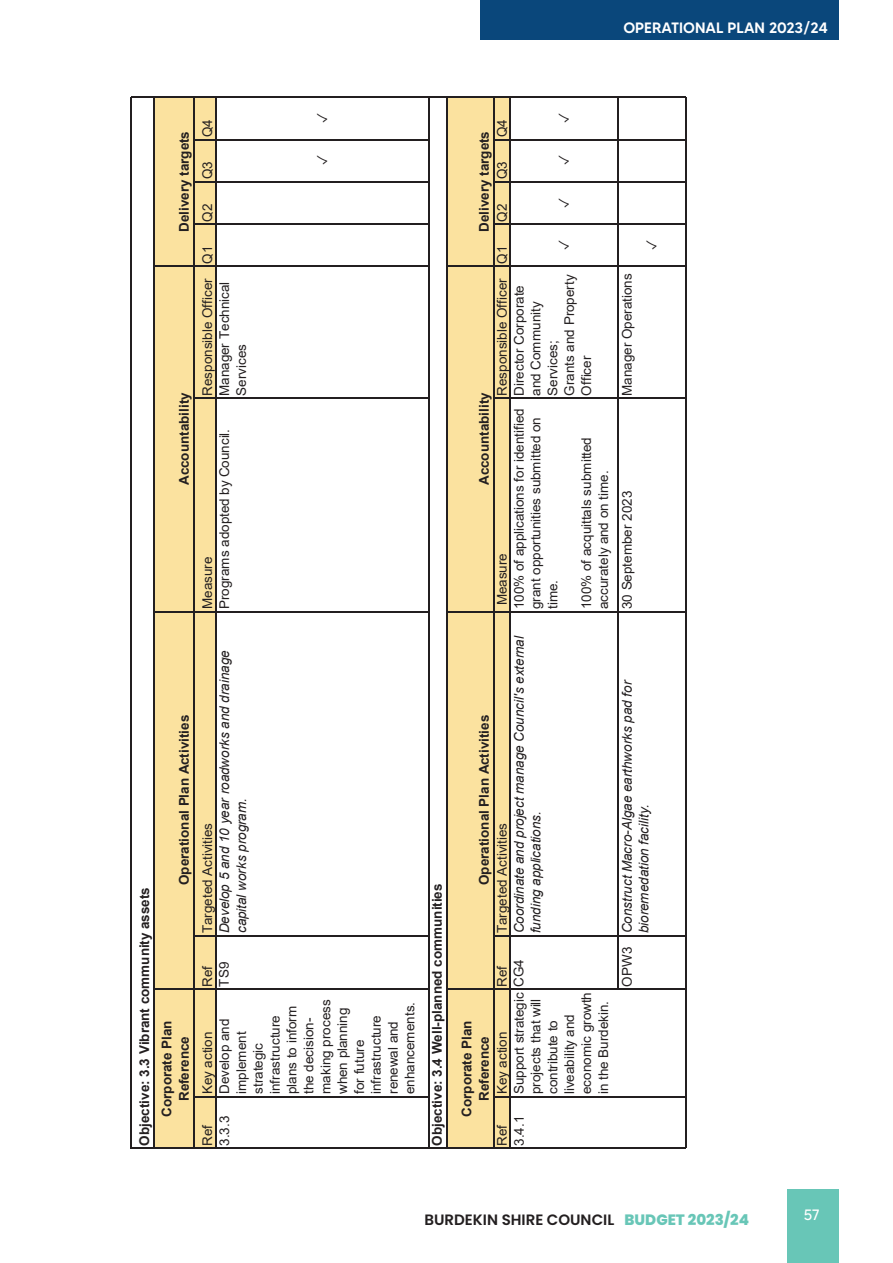
<style>
.page{position:relative;width:893px;height:1263px;background:#fff}
.page>*{position:absolute;margin:0;border:0;box-sizing:border-box;transform-origin:0 0}
.t1{font:600 15px "Poppins";color:#231f20}
.t2{font:500 15px "MADETOMMY";color:#fff}
.t3{font:15px "MADETOMMY";color:#fff}
.t4{font:13.5px/16.8px "Arial";color:#231f20}
.t5{font:700 13.5px/17.4px "Arial";color:#231f20;text-align:center}
.t6{font:italic 13.5px/16.8px "Arial";color:#231f20}
.s1{font-style:normal}
.s2{font-weight:800;color:#68c6b7}
</style>
<div class="page">
<div style="left:787px;top:1189px;width:52px;height:74px;background:#68c6b7"></div>
<div style="left:480px;top:0;width:359px;height:39px;background:#0a477b"></div>
<div style="left:154px;top:97px;width:62px;height:1051px;background:#fbe29f"></div>
<div style="left:447px;top:97px;width:63px;height:1051px;background:linear-gradient(to right,#fbe29f,#fae19e)"></div>
<hr style="left:154px;top:989px;width:276px;height:1px;background:#231f20">
<hr style="left:154px;top:611px;width:276px;height:1px;background:#231f20">
<hr style="left:154px;top:266px;width:276px;height:1px;background:#231f20">
<hr style="left:194px;top:1096px;width:236px;height:1px;background:#231f20">
<hr style="left:194px;top:935px;width:236px;height:1px;background:#231f20">
<hr style="left:194px;top:398px;width:236px;height:1px;background:#231f20">
<hr style="left:194px;top:224px;width:236px;height:1px;background:#231f20">
<hr style="left:194px;top:181px;width:236px;height:1px;background:#231f20">
<hr style="left:194px;top:139px;width:236px;height:1px;background:#231f20">
<hr style="left:130px;top:1148px;width:556px;height:1px;background:#231f20">
<hr style="left:131px;top:97px;width:555px;height:1px;background:#231f20">
<hr style="left:447px;top:989px;width:239px;height:1px;background:#231f20">
<hr style="left:447px;top:611px;width:239px;height:1px;background:#231f20">
<hr style="left:447px;top:266px;width:239px;height:1px;background:#231f20">
<hr style="left:494px;top:1096px;width:192px;height:1px;background:#231f20">
<hr style="left:494px;top:935px;width:192px;height:1px;background:#231f20">
<hr style="left:494px;top:398px;width:192px;height:1px;background:#231f20">
<hr style="left:494px;top:224px;width:192px;height:1px;background:#231f20">
<hr style="left:494px;top:181px;width:192px;height:1px;background:#231f20">
<hr style="left:494px;top:139px;width:192px;height:1px;background:#231f20">
<hr style="left:130px;top:97px;width:1px;height:1051px;background:#231f20">
<hr style="left:153px;top:97px;width:1px;height:1051px;background:#231f20">
<hr style="left:193px;top:97px;width:1px;height:1051px;background:#231f20">
<hr style="left:215px;top:97px;width:1px;height:1051px;background:#231f20">
<hr style="left:428px;top:97px;width:2px;height:1051px;background:#231f20">
<hr style="left:446px;top:97px;width:1px;height:1051px;background:#231f20">
<hr style="left:493px;top:97px;width:1px;height:1051px;background:#231f20">
<hr style="left:510px;top:97px;width:1px;height:1051px;background:#231f20">
<hr style="left:618px;top:97px;width:1px;height:892px;background:#231f20">
<hr style="left:685px;top:97px;width:1px;height:1051px;background:#231f20">
<p class="t2" style="left:623px;top:19px;width:206px">OPERATIONAL PLAN 2023/24</p>
<p class="t5" style="left:176px;top:232px;width:102px;rotate:-90deg">Delivery targets</p>
<p class="t5" style="left:176px;top:485px;width:94px;rotate:-90deg">Accountability</p>
<p class="t4" style="left:199px;top:137px;width:20px;rotate:-90deg">Q4</p>
<p class="t4" style="left:199px;top:179px;width:20px;rotate:-90deg">Q3</p>
<p class="t4" style="left:199px;top:222px;width:20px;rotate:-90deg">Q2</p>
<p class="t4" style="left:199px;top:396px;width:151px;rotate:-90deg">Responsible Officer Q1</p>
<p class="t4" style="left:216px;top:396px;width:116px;rotate:-90deg">Manager Technical<br>Services</p>
<p class="t4" style="left:216px;top:609px;width:182px;rotate:-90deg">Programs adopted by Council.</p>
<p class="t4" style="left:199px;top:609px;width:54px;rotate:-90deg">Measure</p>
<p class="t5" style="left:136px;top:1146px;width:260px;rotate:-90deg">Objective: 3.3 Vibrant community assets</p>
<p class="t5" style="left:176px;top:885px;width:172px;rotate:-90deg">Operational Plan Activities</p>
<p class="t5" style="left:158px;top:1117px;width:98px;rotate:-90deg">Corporate Plan<br>Reference</p>
<p class="t6" style="left:216px;top:933px;width:284px;rotate:-90deg">Develop 5 and 10 year roadworks and drainage capital works program.</p>
<p class="t4" style="left:199px;top:933px;width:112px;rotate:-90deg">Targeted Activities</p>
<p class="t4" style="left:216px;top:987px;width:26px;rotate:-90deg">TS9</p>
<p class="t4" style="left:199px;top:987px;width:23px;rotate:-90deg">Ref</p>
<p class="t4" style="left:216px;top:1094px;width:96px;rotate:-90deg">Develop and implement strategic infrastructure plans to inform the decision&shy;making process when planning for future infrastructure renewal and enhancements.</p>
<p class="t4" style="left:199px;top:1094px;width:64px;rotate:-90deg">Key action</p>
<p class="t4" style="left:216px;top:1146px;width:31px;rotate:-90deg">3.3.3</p>
<p class="t4" style="left:199px;top:1146px;width:23px;rotate:-90deg">Ref</p>
<p class="t5" style="left:429px;top:1146px;width:264px;rotate:-90deg">Objective: 3.4 Well-planned communities</p>
<p class="t4" style="left:493px;top:137px;width:20px;rotate:-90deg">Q4</p>
<p class="t5" style="left:475px;top:232px;width:102px;rotate:-90deg">Delivery targets</p>
<p class="t4" style="left:493px;top:179px;width:20px;rotate:-90deg">Q3</p>
<p class="t4" style="left:493px;top:222px;width:20px;rotate:-90deg">Q2</p>
<p class="t4" style="left:493px;top:396px;width:151px;rotate:-90deg">Responsible Officer Q1</p>
<p class="t4" style="left:510px;top:396px;width:123px;rotate:-90deg">Director Corporate and Community<br>Services;<br>Grants and Property<br>Officer</p>
<p class="t5" style="left:475px;top:485px;width:94px;rotate:-90deg">Accountability</p>
<p class="t4" style="left:510px;top:609px;width:202px;rotate:-90deg">100% of applications for identified grant opportunities submitted on time.</p>
<p class="t4" style="left:578px;top:609px;width:174px;rotate:-90deg">100% of acquittals submitted accurately and on time.</p>
<p class="t4" style="left:493px;top:605px;width:54px;rotate:-90deg">Measure</p>
<p class="t6" style="left:511px;top:933px;width:299px;rotate:-90deg">Coordinate and project manage Council's external funding applications.</p>
<p class="t5" style="left:475px;top:885px;width:172px;rotate:-90deg">Operational Plan Activities</p>
<p class="t4" style="left:493px;top:933px;width:112px;rotate:-90deg">Targeted Activities</p>
<p class="t5" style="left:458px;top:1117px;width:98px;rotate:-90deg">Corporate Plan<br>Reference</p>
<p class="t4" style="left:510px;top:1094px;width:136px;rotate:-90deg">Support strategic CG4</p>
<p class="t4" style="left:493px;top:987px;width:23px;rotate:-90deg">Ref</p>
<p class="t4" style="left:527px;top:1094px;width:103px;rotate:-90deg">projects that will contribute to liveability and economic growth in the Burdekin.</p>
<p class="t4" style="left:493px;top:1094px;width:64px;rotate:-90deg">Key action</p>
<p class="t4" style="left:510px;top:1146px;width:31px;rotate:-90deg">3.4.1</p>
<p class="t4" style="left:493px;top:1146px;width:23px;rotate:-90deg">Ref</p>
<p class="t4" style="left:618px;top:396px;width:124px;rotate:-90deg">Manager Operations</p>
<p class="t4" style="left:618px;top:609px;width:120px;rotate:-90deg">30 September 2023</p>
<p class="t6" style="left:619px;top:933px;width:255px;text-indent:-53px;rotate:-90deg"><span class="s1">OPW3</span> Construct Macro-Algae earthworks pad for bioremedation facility.</p>
<p class="t1" style="left:424px;top:1211px;width:326px">BURDEKIN SHIRE COUNCIL <span class="s2">BUDGET 2023/24</span></p>
<p class="t3" style="left:804px;top:1206px;width:17px">57</p>
</div>
